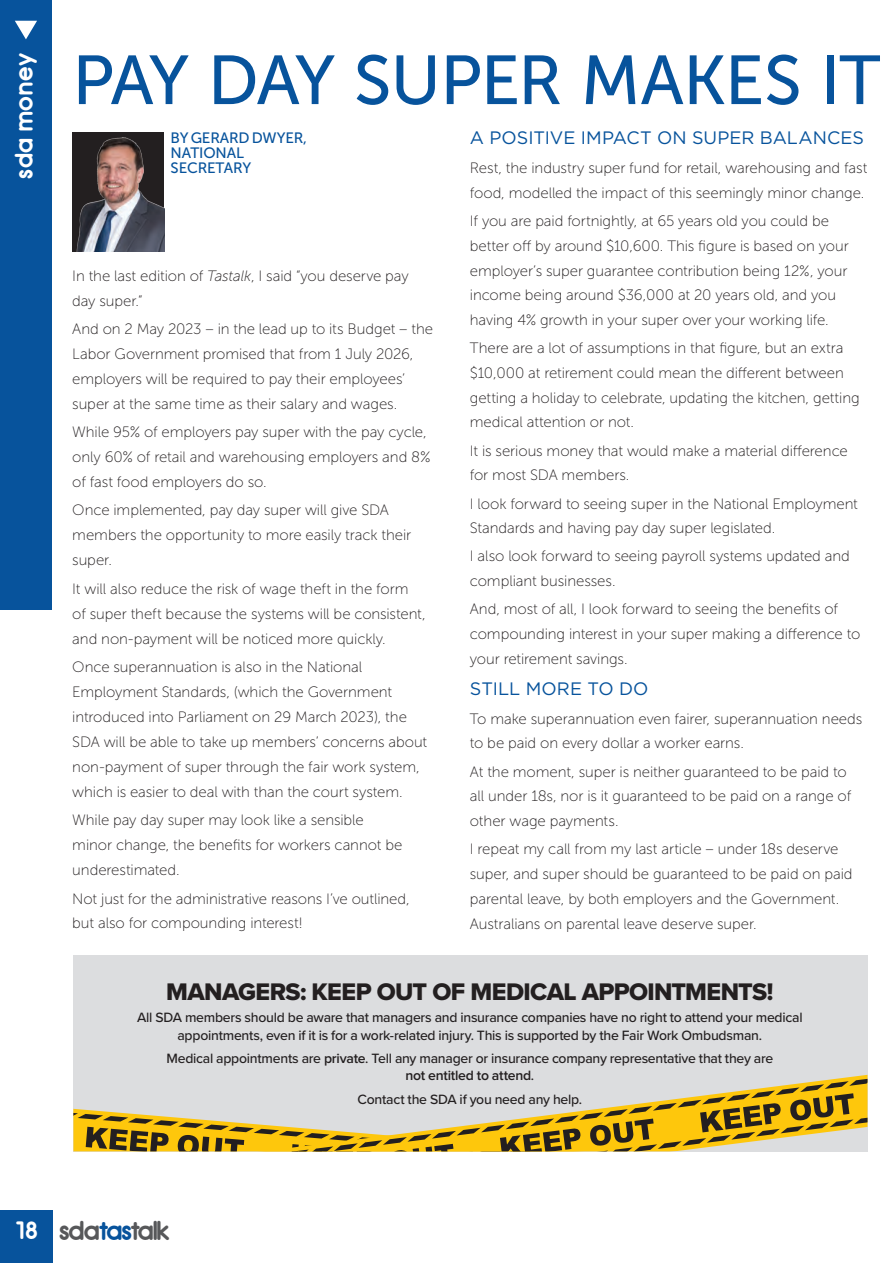
<style>
.page{position:relative;width:893px;height:1263px;background:#fff}
.page>*{position:absolute;margin:0;border:0;box-sizing:border-box;transform-origin:0 0}
.t1{font:69px "Museo Sans 500";letter-spacing:-.015em;color:#07539c}
.t2{font:700 25.65px "Hess Gothic Round NF";letter-spacing:-.02em;color:#57585a}
.t3{font:24.9px "Proxima Nova Extrabld";letter-spacing:-.025em;color:#231f20}
.t4{font:700 24px "Hess Gothic Round NF";letter-spacing:.04em;color:#fff}
.t5{font:18px "Gotham";color:#07539c}
.t6{font:15px/24.8px "Museo Sans 100";letter-spacing:-.005em;color:#231f20}
.t7{font:15px/15px "Museo Sans 500";letter-spacing:-.01em;color:#07539c}
.t8{font:500 13.95px/17.7px "Proxima Nova";letter-spacing:-.02em;color:#231f20;text-align:center}
.s1{font-style:italic}
.s2{font-weight:600}
.s3{font-size:24px;color:#fff}
.s4{color:#07539c}
</style>
<div class="page">
<div style="left:0;top:1210px;width:52px;height:53px;background:#07539c"></div>
<div style="left:0;top:0;width:52px;height:610px;background:#07539c"></div>
<svg style="left:15px;top:21px;width:22px;height:18px"></svg>
<img style="left:72px;top:133px;width:92px;height:119px">
<div style="left:73px;top:955px;width:794px;height:196px;background:#dcdddf"></div>
<svg style="left:73px;top:1078px;width:794px;height:74px"></svg>
<p class="t4" style="left:9px;top:179px;width:127px;rotate:-90deg">sda money</p>
<p class="t1" style="left:72px;top:43px;width:809px">PAY DAY SUPER MAKES IT</p>
<p class="t7" style="left:171px;top:131px;width:138px">BY GERARD DWYER,<br>NATIONAL<br>SECRETARY</p>
<p class="t6" style="left:72px;top:263px;width:338px">In the last edition of <span class="s1">Tastalk</span>, I said “you deserve pay day super.”</p>
<p class="t6" style="left:72px;top:316px;width:362px">And on 2 May 2023 – in the lead up to its Budget – the Labor Government promised that from 1 July 2026, employers will be required to pay their employees’ super at the same time as their salary and wages.</p>
<p class="t6" style="left:72px;top:420px;width:360px">While 95% of employers pay super with the pay cycle, only 60% of retail and warehousing employers and 8% of fast food employers do so.</p>
<p class="t6" style="left:72px;top:498px;width:340px">Once implemented, pay day super will give SDA members the opportunity to more easily track their super.</p>
<p class="t6" style="left:72px;top:576px;width:355px">It will also reduce the risk of wage theft in the form of super theft because the systems will be consistent, and non-payment will be noticed more quickly.</p>
<p class="t6" style="left:72px;top:655px;width:357px">Once superannuation is also in the National Employment Standards, (which the Government introduced into Parliament on 29 March 2023), the SDA will be able to take up members’ concerns about non-payment of super through the fair work system, which is easier to deal with than the court system.</p>
<p class="t6" style="left:72px;top:808px;width:332px">While pay day super may look like a sensible minor change, the benefits for workers cannot be underestimated.</p>
<p class="t6" style="left:72px;top:886px;width:339px">Not just for the administrative reasons I’ve outlined, but also for compounding interest!</p>
<p class="t5" style="left:470px;top:126px;width:396px">A POSITIVE IMPACT ON SUPER BALANCES</p>
<p class="t6" style="left:470px;top:156px;width:399px">Rest, the industry super fund for retail, warehousing and fast food, modelled the impact of this seemingly minor change.</p>
<p class="t6" style="left:470px;top:209px;width:380px">If you are paid fortnightly, at 65 years old you could be better off by around $10,600. This figure is based on your employer’s super guarantee contribution being 12%, your income being around $36,000 at 20 years old, and you having 4% growth in your super over your working life.</p>
<p class="t6" style="left:470px;top:336px;width:391px">There are a lot of assumptions in that figure, but an extra $10,000 at retirement could mean the different between getting a holiday to celebrate, updating the kitchen, getting medical attention or not.</p>
<p class="t6" style="left:470px;top:438px;width:379px">It is serious money that would make a material difference for most SDA members.</p>
<p class="t6" style="left:470px;top:491px;width:390px">I look forward to seeing super in the National Employment<br>Standards and having pay day super legislated.</p>
<p class="t6" style="left:470px;top:544px;width:382px">I also look forward to seeing payroll systems updated and compliant businesses.</p>
<p class="t6" style="left:470px;top:597px;width:392px">And, most of all, I look forward to seeing the benefits of compounding interest in your super making a difference to your retirement savings.</p>
<p class="t5" style="left:470px;top:677px;width:180px">STILL MORE TO DO</p>
<p class="t6" style="left:470px;top:706px;width:394px">To make superannuation even fairer, superannuation needs to be paid on every dollar a worker earns.</p>
<p class="t6" style="left:470px;top:759px;width:383px">At the moment, super is neither guaranteed to be paid to all under 18s, nor is it guaranteed to be paid on a range of other wage payments.</p>
<p class="t6" style="left:470px;top:837px;width:384px">I repeat my call from my last article – under 18s deserve super, and super should be guaranteed to be paid on paid parental leave, by both employers and the Government.<br>Australians on parental leave deserve super.</p>
<p class="t3" style="left:166px;top:973px;width:609px">MANAGERS: KEEP OUT OF MEDICAL APPOINTMENTS!</p>
<p class="t8" style="left:137px;top:1008px;width:667px">All SDA members should be aware that managers and insurance companies have no right to attend your medical appointments, even if it is for a work-related injury. This is supported by the Fair Work Ombudsman.</p>
<p class="t8" style="left:166px;top:1049px;width:608px">Medical appointments are <span class="s2">private</span>. Tell any manager or insurance company representative that they are <span class="s2">not entitled to attend</span>.</p>
<p class="t8" style="left:357px;top:1089px;width:226px">Contact the SDA if you need any help.</p>
<p class="t2" style="left:16px;top:1215px;width:155px"><span class="s3">18</span> sda<span class="s4">tas</span>talk</p>
</div>
